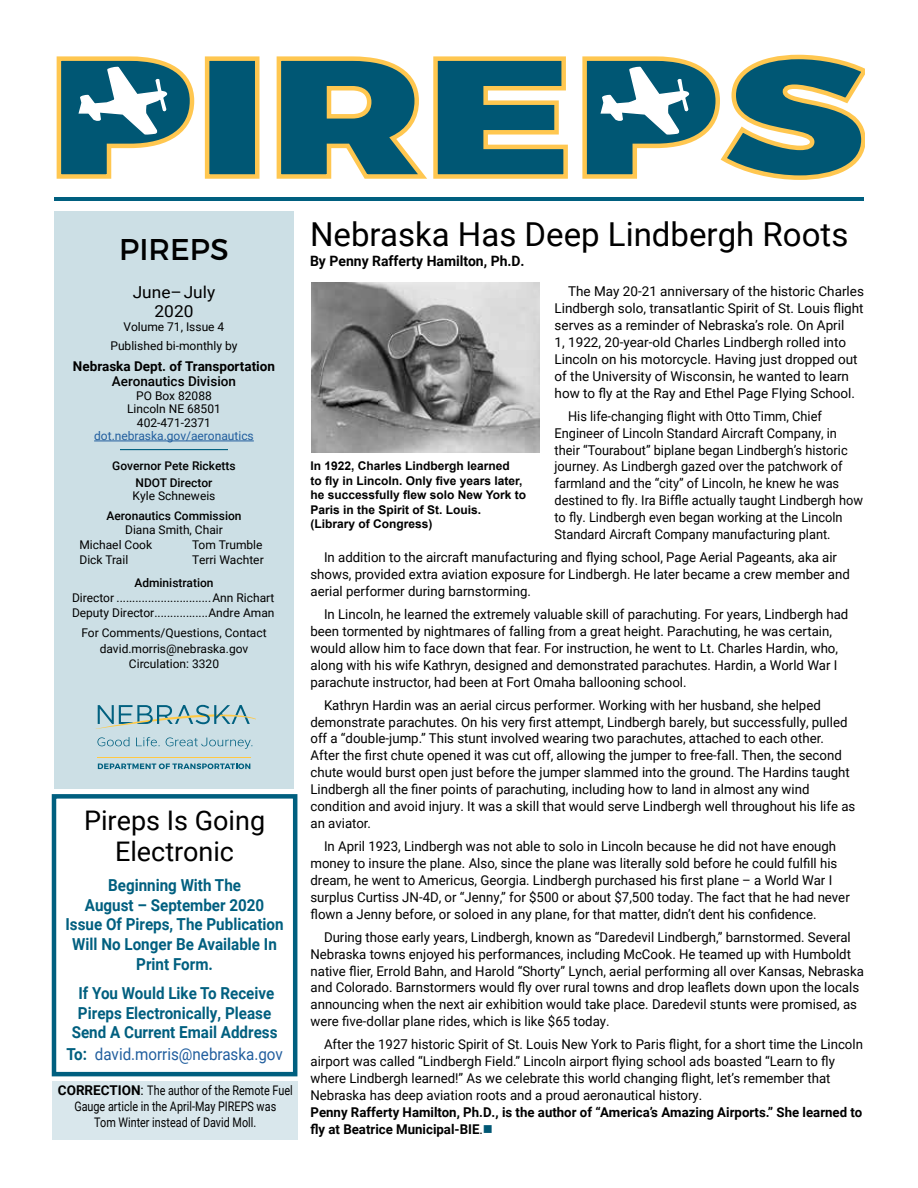
<style>
.page{position:relative;width:918px;height:1188px;background:#fff}
.page>*{position:absolute;margin:0;border:0;box-sizing:border-box;transform-origin:0 0}
.t1{font:33px "Roboto";color:#000}
.t2{font:30px "Montserrat";color:#000}
.t3{font:27px/31.5px "Roboto";color:#000;text-align:center}
.t4{font:700 16.5px/19.8px "Roboto";color:#005f7f;text-align:center;scale:.92 1}
.t5{font:16.5px "Roboto";color:#215e9e;scale:.92 1}
.t6{font:16.5px/19.5px "Roboto";color:#000;text-align:center;scale:1.05 1}
.t7{font:700 14.25px "Roboto";color:#000}
.t8{font:13.5px/17px "Roboto";color:#000}
.t9{font:13.5px/17px "Roboto";color:#000;scale:.95 1}
.t10{font:700 13.5px/17px "Roboto";color:#000}
.t11{font:500 13.5px "Roboto";color:#000}
.t12{font:13.2px/15.9px "Roboto";color:#000;text-align:center;scale:.82 1}
.t13{font:12px/13.5px "Roboto";color:#000;text-align:center}
.t14{font:700 12px/14.4px "Arial";color:#000}
.t15{font:500 12px/16.5px "Roboto";color:#000;text-align:center}
.t16{font:12px "Roboto";color:#215e9e}
.s1{font-weight:700;color:#005f7f}
.s2{font-weight:700;font-size:13.5px}
.s3{font-size:13.5px}
.s4{font-weight:400}
.s5{color:#005774}
</style>
<div class="page">
<div style="left:207px;top:59px;width:50px;height:117px;background:#005774"></div>
<div style="left:205px;top:56px;width:55px;height:123px;border:4px solid #ffc750"></div>
<svg style="left:276px;top:56px;width:292px;height:123px"></svg>
<svg style="left:56px;top:56px;width:139px;height:123px"></svg>
<svg style="left:582px;top:54px;width:283px;height:126px"></svg>
<hr style="left:54px;top:197px;width:810px;height:4px;background:#005f7f">
<div style="left:54px;top:212px;width:239px;height:577px;background:#ccdfe5"></div>
<hr style="left:120px;top:449px;width:108px;height:1px;background:#005f7f">
<hr style="left:94px;top:441px;width:160px;height:1px;background:#215e9e">
<svg style="left:98px;top:763px;width:152px;height:6px"></svg>
<svg style="left:136px;top:737px;width:24px;height:9px"></svg>
<svg style="left:96px;top:705px;width:159px;height:24px"></svg>
<hr style="left:97px;top:757px;width:153px;height:1px;background:#ffc843">
<svg style="left:97px;top:737px;width:32px;height:9px"></svg>
<svg style="left:166px;top:737px;width:86px;height:12px"></svg>
<div style="left:52px;top:794px;width:245px;height:282px;border:4px solid #005f7f"></div>
<div style="left:52px;top:1081px;width:246px;height:58px;background:#d9e7ec"></div>
<img style="left:311px;top:283px;width:229px;height:170px">
<h2 class="t2" style="left:119px;top:231px;width:111px">PIREPS</h2>
<p class="t6" style="left:133px;top:281px;width:80px">June– July<br>2020</p>
<p class="t13" style="left:110px;top:316px;width:129px;line-height:19.5px">Volume 71, Issue 4<br>Published bi-monthly by</p>
<p class="t10" style="left:73px;top:357px;width:204px">Nebraska Dept. of Transportation</p>
<p class="t11" style="left:112px;top:372px;width:126px">Aeronautics Division</p>
<p class="t13" style="left:127px;top:388px;width:95px">PO Box 82088<br>Lincoln NE 68501<br>402-471-2371</p>
<p class="t16" style="left:94px;top:427px;width:161px">dot.nebraska.gov/aeronautics</p>
<p class="t15" style="left:112px;top:457px;width:125px">Governor Pete Ricketts<br>NDOT Director</p>
<p class="t13" style="left:133px;top:489px;width:84px">Kyle Schneweis</p>
<p class="t15" style="left:106px;top:507px;width:137px">Aeronautics Commission</p>
<p class="t13" style="left:80px;top:522px;width:145px;line-height:14.7px;text-align:left;text-indent:46px">Diana Smith, Chair<br>Michael Cook</p>
<p class="t13" style="left:192px;top:537px;width:72px">Tom Trumble</p>
<p class="t13" style="left:80px;top:552px;width:50px">Dick Trail</p>
<p class="t13" style="left:192px;top:552px;width:73px">Terri Wachter</p>
<p class="t15" style="left:134px;top:574px;width:81px">Administration</p>
<p class="t13" style="left:72px;top:590px;width:204px;line-height:15px;text-align:left">Director ..............................Ann Richart<br>Deputy Director.................Andre Aman</p>
<p class="t13" style="left:81px;top:624px;width:187px;line-height:16.5px">For Comments/Questions, Contact david.morris@nebraska.gov</p>
<p class="t13" style="left:129px;top:657px;width:92px">Circulation: 3320</p>
<h3 class="t3" style="left:84px;top:803px;width:183px">Pireps Is Going<br>Electronic</h3>
<p class="t4" style="left:65px;top:874px;width:239px">Beginning With The<br>August – September 2020<br>Issue Of Pireps, The Publication<br>Will No Longer Be Available In<br>Print Form.</p>
<p class="t4" style="left:72px;top:982px;width:225px">If You Would Like To Receive<br>Pireps Electronically, Please<br>Send A Current Email Address</p>
<p class="t5" style="left:66px;top:1043px;width:237px"><span class="s1">To:</span> david.morris@nebraska.gov</p>
<p class="t12" style="left:58px;top:1082px;width:288px"><span class="s2">CORRECTION</span><span class="s3">:</span> The author of the Remote Fuel<br>Gauge article in the April-May PIREPS was<br>Tom Winter instead of David Moll.</p>
<h1 class="t1" style="left:310px;top:211px;width:540px">Nebraska Has Deep Lindbergh Roots</h1>
<p class="t7" style="left:310px;top:251px;width:216px">By Penny Rafferty Hamilton, Ph.D.</p>
<p class="t8" style="left:555px;top:282px;width:311px;text-indent:14px">The May 20-21 anniversary of the historic Charles Lindbergh solo, transatlantic Spirit of St. Louis flight serves as a reminder of Nebraska’s role. On April<br>1, 1922, 20-year-old Charles Lindbergh rolled into Lincoln on his motorcycle. Having just dropped out of the University of Wisconsin, he wanted to learn how to fly at the Ray and Ethel Page Flying School.</p>
<p class="t9" style="left:555px;top:407px;width:326px;text-indent:14px">His life-changing flight with Otto Timm, Chief Engineer of Lincoln Standard Aircraft Company, in their “Tourabout” biplane began Lindbergh’s historic journey. As Lindbergh gazed over the patchwork of farmland and the “city” of Lincoln, he knew he was destined to fly. Ira Biffle actually taught Lindbergh how to fly. Lindbergh even began working at the Lincoln Standard Aircraft Company manufacturing plant.</p>
<p class="t8" style="left:311px;top:548px;width:541px;text-indent:13px">In addition to the aircraft manufacturing and flying school, Page Aerial Pageants, aka air shows, provided extra aviation exposure for Lindbergh. He later became a crew member and aerial performer during barnstorming.</p>
<p class="t8" style="left:311px;top:605px;width:539px;text-indent:13px">In Lincoln, he learned the extremely valuable skill of parachuting. For years, Lindbergh had been tormented by nightmares of falling from a great height. Parachuting, he was certain, would allow him to face down that fear. For instruction, he went to Lt. Charles Hardin, who, along with his wife Kathryn, designed and demonstrated parachutes. Hardin, a World War I parachute instructor, had been at Fort Omaha ballooning school.</p>
<p class="t8" style="left:311px;top:696px;width:546px;text-indent:13px">Kathryn Hardin was an aerial circus performer. Working with her husband, she helped demonstrate parachutes. On his very first attempt, Lindbergh barely, but successfully, pulled off a “double-jump.” This stunt involved wearing two parachutes, attached to each other.<br>After the first chute opened it was cut off, allowing the jumper to free-fall. Then, the second chute would burst open just before the jumper slammed into the ground. The Hardins taught Lindbergh all the finer points of parachuting, including how to land in almost any wind condition and avoid injury. It was a skill that would serve Lindbergh well throughout his life as an aviator.</p>
<p class="t8" style="left:311px;top:837px;width:541px;text-indent:13px">In April 1923, Lindbergh was not able to solo in Lincoln because he did not have enough money to insure the plane. Also, since the plane was literally sold before he could fulfill his dream, he went to Americus, Georgia. Lindbergh purchased his first plane – a World War I surplus Curtiss JN-4D, or “Jenny,” for $500 or about $7,500 today. The fact that he had never flown a Jenny before, or soloed in any plane, for that matter, didn’t dent his confidence.</p>
<p class="t8" style="left:311px;top:928px;width:555px;text-indent:13px">During those early years, Lindbergh, known as “Daredevil Lindbergh,” barnstormed. Several Nebraska towns enjoyed his performances, including McCook. He teamed up with Humboldt native flier, Errold Bahn, and Harold “Shorty” Lynch, aerial performing all over Kansas, Nebraska and Colorado. Barnstormers would fly over rural towns and drop leaflets down upon the locals announcing when the next air exhibition would take place. Daredevil stunts were promised, as were five-dollar plane rides, which is like $65 today.</p>
<p class="t8" style="left:311px;top:1035px;width:554px;text-indent:13px">After the 1927 historic Spirit of St. Louis New York to Paris flight, for a short time the Lincoln airport was called “Lindbergh Field.” Lincoln airport flying school ads boasted “Learn to fly where Lindbergh learned!” As we celebrate this world changing flight, let’s remember that Nebraska has deep aviation roots and a proud aeronautical history.</p>
<p class="t10" style="left:310px;top:1103px;width:553px">Penny Rafferty Hamilton, Ph.D., is the author of “America’s Amazing Airports.” She learned to fly at Beatrice Municipal-BIE<span class="s4">.</span><span class="s5">■</span></p>
<p class="t14" style="left:310px;top:459px;width:217px">In 1922, Charles Lindbergh learned<br>to fly in Lincoln. Only five years later, he successfully flew solo New York to Paris in the Spirit of St. Louis. (Library of Congress)</p>
</div>
